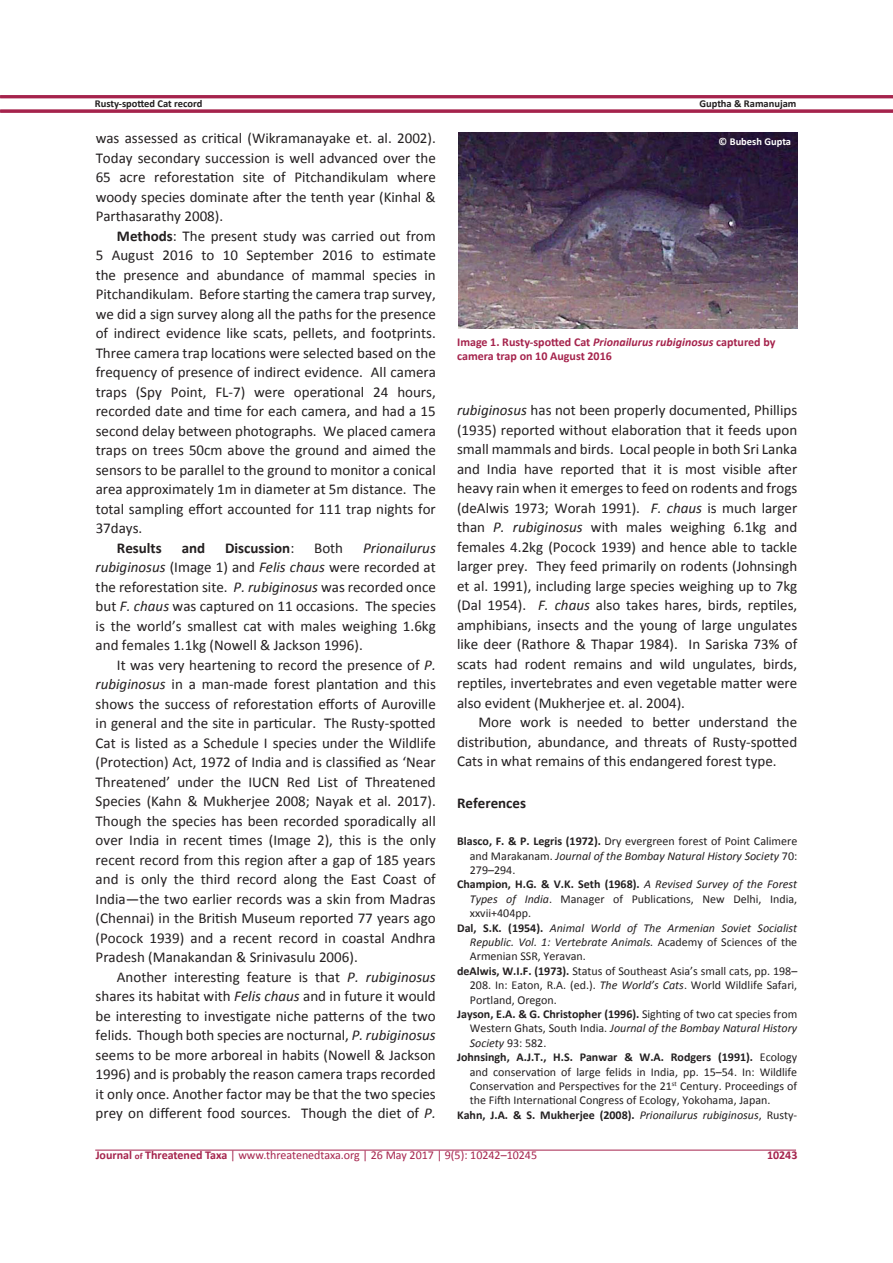
<style>
.page{position:relative;width:893px;height:1263px;background:#fff}
.page>*{position:absolute;margin:0;border:0;box-sizing:border-box;transform-origin:0 0}
.t1{font:15px/19.5px "Calibri";color:#231f20;text-align:justify}
.t2{font:700 15px "Calibri";color:#231f20}
.t3{font:12px/14.4px "Calibri";color:#231f20;text-align:justify}
.t4{font:italic 12px/14.4px "Calibri";color:#231f20;text-align:justify}
.Jott_notes_image_cap{font:700 12px/14.4px "Calibri";color:#a5234c}
.t5{font:12px "Calibri";color:#a5234c}
.t6{font:700 12px "Calibri";color:#231f20}
.t7{font:700 10.5px "Calibri";color:#231f20}
.t8{font:700 10.5px "Calibri";color:#fff}
.s1{font-weight:700}
.s2{font-weight:400}
.s3{font-style:italic}
.s4{font-weight:700;font-style:normal}
.s5{font-style:normal}
.s6{font-weight:400;font-style:italic}
.s7{font-weight:700;font-size:9px}
</style>
<div class="page">
<hr style="left:95px;top:1150px;width:701px;height:1px;background:#a5234c">
<hr style="left:0;top:110px;width:893px;height:3px;background:#a5234c">
<hr style="left:0;top:95px;width:893px;height:3px;background:#a5234c">
<hr style="left:0;top:109px;width:893px;height:3px;background:#a5234c">
<img style="left:458px;top:133px;width:339px;height:195px">
<p class="t7" style="left:95px;top:97px;width:109px">Rusty-spotted Cat record</p>
<p class="t7" style="left:699px;top:97px;width:99px">Guptha &amp; Ramanujam</p>
<p class="t1" style="left:96px;top:128px;width:342px">was assessed as critical (Wikramanayake et. al. 2002).<br>Today secondary succession is well advanced over the 65 acre reforestation site of Pitchandikulam where woody species dominate after the tenth year (Kinhal &amp; Parthasarathy 2008).</p>
<p class="t1" style="left:96px;top:226px;width:342px;text-indent:21px"><span class="s1">Methods</span>: The present study was carried out from 5 August 2016 to 10 September 2016 to estimate the presence and abundance of mammal species in Pitchandikulam. Before starting the camera trap survey, we did a sign survey along all the paths for the presence of indirect evidence like scats, pellets, and footprints.<br>Three camera trap locations were selected based on the frequency of presence of indirect evidence. All camera traps (Spy Point, FL-7) were operational 24 hours, recorded date and time for each camera, and had a 15 second delay between photographs. We placed camera traps on trees 50cm above the ground and aimed the sensors to be parallel to the ground to monitor a conical area approximately 1m in diameter at 5m distance. The total sampling effort accounted for 111 trap nights for 37days.</p>
<p class="t2" style="left:117px;top:538px;width:46px">Results</p>
<p class="t2" style="left:182px;top:538px;width:25px">and</p>
<p class="t2" style="left:225px;top:538px;width:71px">Discussion<span class="s2">:</span></p>
<p class="t1" style="left:314px;top:538px;width:30px">Both</p>
<p class="t8" style="left:719px;top:135px;width:74px">© Bubesh Gupta</p>
<p class="Jott_notes_image_cap" style="left:457px;top:335px;width:320px">Image 1. Rusty-spotted Cat <span class="s3">Prionailurus rubiginosus</span> captured by camera trap on 10 August 2016</p>
<p class="t1" style="left:457px;top:401px;width:342px"><span class="s3">rubiginosus</span> has not been properly documented, Phillips (1935) reported without elaboration that it feeds upon small mammals and birds. Local people in both Sri Lanka and India have reported that it is most visible after heavy rain when it emerges to feed on rodents and frogs (deAlwis 1973; Worah 1991). <span class="s3">F. chaus</span> is much larger than <span class="s3">P. rubiginosus</span> with males weighing 6.1kg and females 4.2kg (Pocock 1939) and hence able to tackle larger prey. They feed primarily on rodents (Johnsingh et al. 1991), including large species weighing up to 7kg (Dal 1954). <span class="s3">F. chaus</span> also takes hares, birds, reptiles, amphibians, insects and the young of large ungulates like deer (Rathore &amp; Thapar 1984). In Sariska 73% of scats had rodent remains and wild ungulates, birds, reptiles, invertebrates and even vegetable matter were also evident (Mukherjee et. al. 2004).</p>
<p class="t1" style="left:457px;top:713px;width:342px;text-indent:21px">More work is needed to better understand the distribution, abundance, and threats of Rusty-spotted Cats in what remains of this endangered forest type.</p>
<p class="t2" style="left:457px;top:794px;width:71px">References</p>
<p class="t3" style="left:470px;top:834px;width:329px;text-indent:-13px"><span class="s1">Blasco, F. &amp; P. Legris (1972).</span> Dry evergreen forest of Point Calimere and Marakanam. <span class="s3">Journal of the Bombay Natural History Society</span> 70:<br>279–294.</p>
<p class="t3" style="left:470px;top:877px;width:329px;text-indent:-13px"><span class="s1">Champion, H.G. &amp; V.K. Seth (1968).</span> <span class="s3">A Revised Survey of the Forest Types of India</span>. Manager of Publications, New Delhi, India, xxvii+404pp.</p>
<p class="t4" style="left:470px;top:920px;width:329px;text-indent:-13px"><span class="s4">Dal, S.K. (1954).</span> Animal World of The Armenian Soviet Socialist Republic. Vol. 1: Vertebrate Animals. <span class="s5">Academy of Sciences of the Armenian SSR, Yeravan.</span></p>
<p class="t3" style="left:470px;top:964px;width:329px;text-indent:-13px"><span class="s1">deAlwis, W.I.F. (1973).</span> Status of Southeast Asia’s small cats, pp. 198– 208. In: Eaton, R.A. (ed.). <span class="s3">The World’s Cats</span>. World Wildlife Safari, Portland, Oregon.</p>
<p class="t3" style="left:470px;top:1007px;width:329px;text-indent:-13px"><span class="s1">Jayson, E.A. &amp; G. Christopher (1996).</span> Sighting of two cat species from Western Ghats, South India. <span class="s3">Journal of the Bombay Natural History Society</span> 93: 582.</p>
<p class="t3" style="left:470px;top:1050px;width:329px;text-indent:-13px"><span class="s1">Johnsingh, A.J.T., H.S. Panwar &amp; W.A. Rodgers (1991).</span> Ecology and conservation of large felids in India, pp. 15–54. In: Wildlife Conservation and Perspectives for the 21<sup>st</sup> Century. Proceedings of the Fifth International Congress of Ecology, Yokohama, Japan.</p>
<p class="t6" style="left:457px;top:1107px;width:342px">Kahn, J.A. &amp; S. Mukherjee (2008). <span class="s6">Prionailurus rubiginosus</span><span class="s2">, Rusty-</span></p>
<p class="t1" style="left:96px;top:538px;width:342px;text-indent:267px"><span class="s3">Prionailurus rubiginosus</span> (Image 1) and <span class="s3">Felis chaus</span> were recorded at the reforestation site. <span class="s3">P. rubiginosus</span> was recorded once but <span class="s3">F. chaus</span> was captured on 11 occasions. The species is the world’s smallest cat with males weighing 1.6kg and females 1.1kg (Nowell &amp; Jackson 1996).</p>
<p class="t1" style="left:96px;top:655px;width:342px;text-indent:21px">It was very heartening to record the presence of <span class="s3">P. rubiginosus</span> in a man-made forest plantation and this shows the success of reforestation efforts of Auroville in general and the site in particular. The Rusty-spotted Cat is listed as a Schedule I species under the Wildlife (Protection) Act, 1972 of India and is classified as ‘Near Threatened’ under the IUCN Red List of Threatened Species (Kahn &amp; Mukherjee 2008; Nayak et al. 2017).<br>Though the species has been recorded sporadically all over India in recent times (Image 2), this is the only recent record from this region after a gap of 185 years and is only the third record along the East Coast of India—the two earlier records was a skin from Madras (Chennai) in the British Museum reported 77 years ago (Pocock 1939) and a recent record in coastal Andhra Pradesh (Manakandan &amp; Srinivasulu 2006).</p>
<p class="t1" style="left:96px;top:967px;width:342px;text-indent:21px">Another interesting feature is that <span class="s3">P. rubiginosus </span>shares its habitat with <span class="s3">Felis chaus</span> and in future it would be interesting to investigate niche patterns of the two felids. Though both species are nocturnal, <span class="s3">P. rubiginosus </span>seems to be more arboreal in habits (Nowell &amp; Jackson 1996) and is probably the reason camera traps recorded it only once. Another factor may be that the two species prey on different food sources. Though the diet of <span class="s3">P.</span></p>
<p class="t5" style="left:96px;top:1148px;width:443px"><span class="s1">Journal</span> <span class="s7">of</span> <span class="s1">Threatened Taxa</span> | www.threatenedtaxa.org | 26 May 2017 | 9(5): 10242–10245</p>
<p class="Jott_notes_image_cap" style="left:767px;top:1148px;width:32px">10243</p>
</div>
